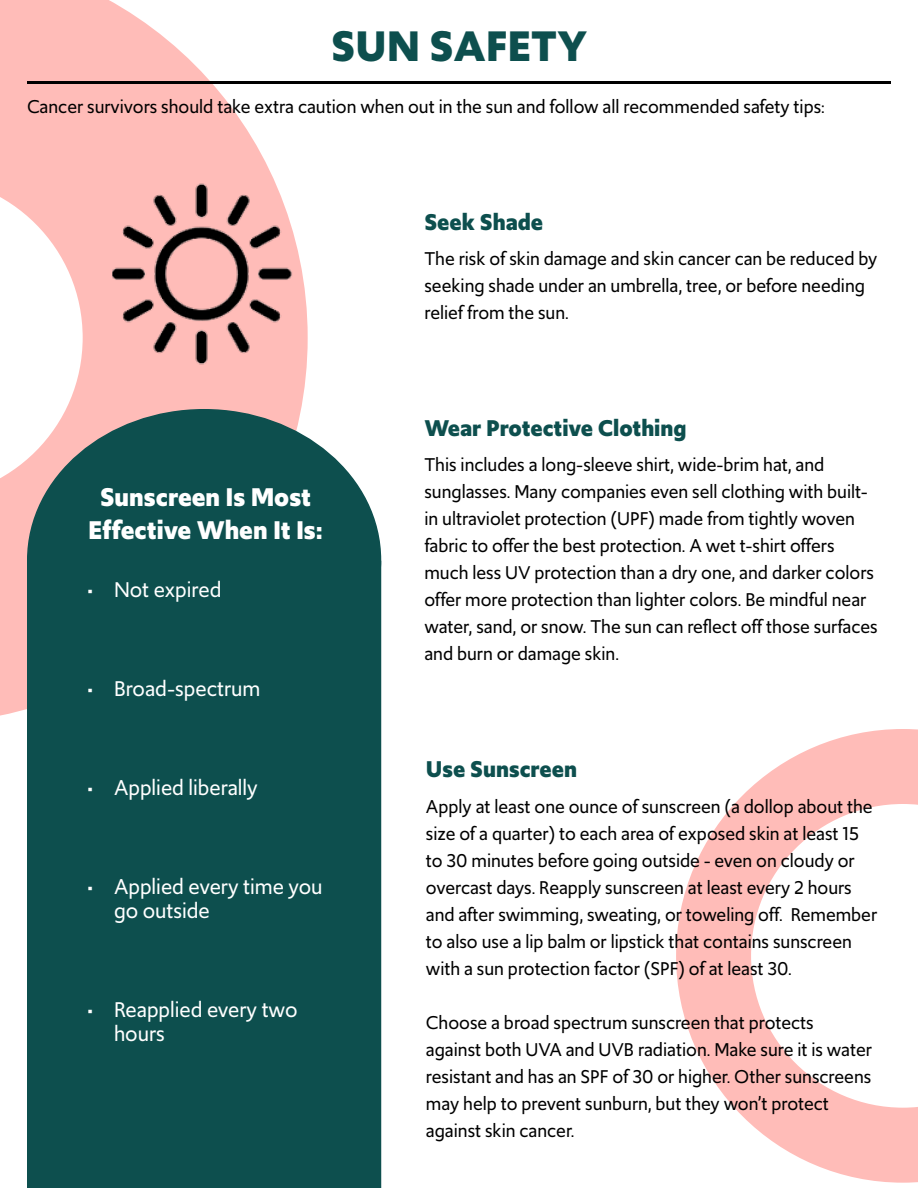
<style>
.page{position:relative;width:918px;height:1188px;background:#fff}
.page>*{position:absolute;margin:0;border:0;box-sizing:border-box;transform-origin:0 0}
.t1{font:700 45px "Upgrade";color:#0d4f4e}
.t2{font:700 27px/32.4px "Upgrade";color:#fff;text-align:center}
.t3{font:700 24px "Upgrade";color:#0d4f4e}
.t4{font:22.5px/24px "Upgrade";color:#fff}
.t5{font:19.5px/27px "Upgrade";color:#000}
</style>
<div class="page">
<svg style="left:0;top:0;width:308px;height:716px"></svg>
<div style="left:27px;top:571px;width:354px;height:617px;background:#0d4f4e"></div>
<div style="left:28px;top:410px;width:352px;height:301px;background:#0d4f4e;border-radius:50%"></div>
<svg style="left:676px;top:729px;width:242px;height:454px"></svg>
<hr style="left:27px;top:81px;width:864px;height:3px;background:#000">
<img style="left:112px;top:184px;width:184px;height:181px">
<h1 class="t1" style="left:331px;top:16px;width:258px">SUN SAFETY</h1>
<p class="t5" style="left:27px;top:93px;width:799px">Cancer survivors should take extra caution when out in the sun and follow all recommended safety tips:</p>
<h2 class="t2" style="left:88px;top:481px;width:236px">Sunscreen Is Most<br>Effective When It Is:</h2>
<p class="t4" style="left:87px;top:578px;width:136px">• Not expired</p>
<p class="t4" style="left:87px;top:677px;width:175px">• Broad-spectrum</p>
<p class="t4" style="left:87px;top:776px;width:172px">• Applied liberally</p>
<p class="t4" style="left:114px;top:875px;width:210px;text-indent:-27px">• Applied every time you go outside</p>
<p class="t4" style="left:114px;top:998px;width:185px;text-indent:-27px">• Reapplied every two hours</p>
<p class="t3" style="left:424px;top:207px;width:120px">Seek Shade</p>
<p class="t5" style="left:424px;top:245px;width:454px">The risk of skin damage and skin cancer can be reduced by seeking shade under an umbrella, tree, or before needing relief from the sun.</p>
<p class="t3" style="left:424px;top:412px;width:264px">Wear Protective Clothing</p>
<p class="t5" style="left:424px;top:451px;width:455px">This includes a long-sleeve shirt, wide-brim hat, and sunglasses. Many companies even sell clothing with built&shy;in ultraviolet protection (UPF) made from tightly woven fabric to offer the best protection. A wet t-shirt offers much less UV protection than a dry one, and darker colors offer more protection than lighter colors. Be mindful near water, sand, or snow. The sun can reflect off those surfaces and burn or damage skin.</p>
<p class="t3" style="left:426px;top:753px;width:153px">Use Sunscreen</p>
<p class="t5" style="left:426px;top:793px;width:453px">Apply at least one ounce of sunscreen (a dollop about the size of a quarter) to each area of exposed skin at least 15 to 30 minutes before going outside - even on cloudy or overcast days. Reapply sunscreen at least every 2 hours and after swimming, sweating, or toweling off. Remember to also use a lip balm or lipstick that contains sunscreen with a sun protection factor (SPF) of at least 30.</p>
<p class="t5" style="left:426px;top:1009px;width:448px">Choose a broad spectrum sunscreen that protects against both UVA and UVB radiation. Make sure it is water resistant and has an SPF of 30 or higher. Other sunscreens may help to prevent sunburn, but they won’t protect against skin cancer.</p>
</div>
